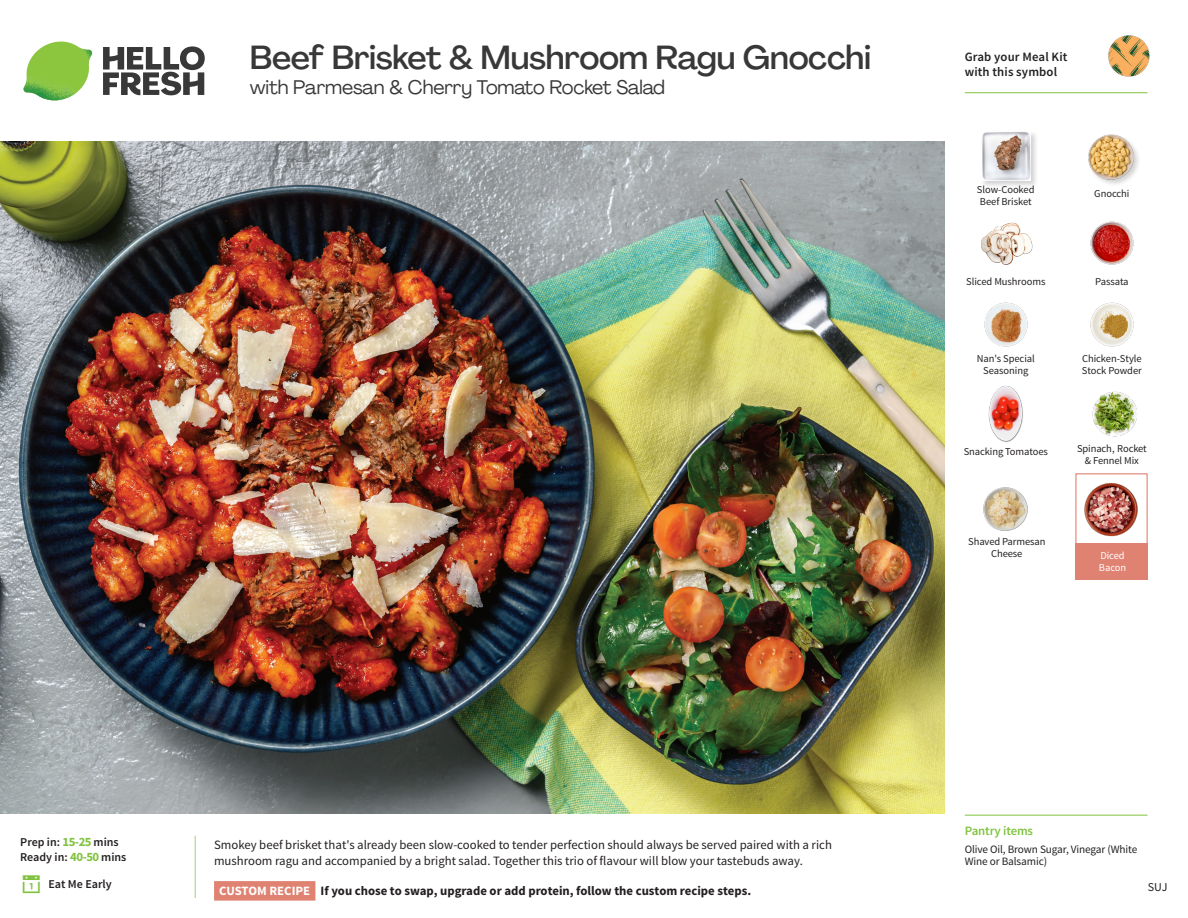
<style>
.page{position:relative;width:1188px;height:918px;background:#fff}
.page>*{position:absolute;margin:0;border:0;box-sizing:border-box;transform-origin:0 0}
._15_Titel_UK{font:500 33px "Agrandir";letter-spacing:-.01em;color:#383839}
._15_Titel_UK-2{font:19.5px "Agrandir";letter-spacing:-.01em;color:#383839}
.Step_6_Text_AU{font:12.75px/16.5px "Source Sans Pro";color:#231f20}
.Step_6_Text_AU-2{font:700 12.75px "Source Sans Pro";color:#231f20}
.t1{font:600 12.75px/15px "Source Sans Pro";letter-spacing:.01em;color:#231f20}
._04_Headers_Front{font:600 12.75px "Source Sans Pro";letter-spacing:-.01em;color:#81c340}
._04_Intro{font:600 12px "Source Sans Pro";color:#231f20}
.t2{font:12px "Source Sans Pro";color:#231f20}
._05_Pantry{font:11.25px/12px "Source Sans Pro";letter-spacing:-.01em;color:#231f20}
._18_FRONT_ingredient{font:10.5px/12px "Source Sans Pro";letter-spacing:-.01em;color:#231f20;text-align:center}
._18_FRONT_ingredient-2{font:10.5px/12px "Source Sans Pro";letter-spacing:-.005em;color:#fff}
.s1{color:#fff}
.s2{font-weight:700;font-size:12.75px;color:#81c340}
</style>
<div class="page">
<svg style="left:103px;top:46px;width:102px;height:49px"></svg>
<img style="left:23px;top:42px;width:69px;height:59px">
<svg style="left:194px;top:835px;width:122px;height:66px"></svg>
<img style="left:1108px;top:35px;width:41px;height:42px">
<img style="left:0;top:142px;width:945px;height:672px">
<div style="left:1075px;top:473px;width:73px;height:73px;border:1px solid #df8272"></div>
<div style="left:1075px;top:543px;width:73px;height:37px;background:#df8272"></div>
<img style="left:1084px;top:483px;width:54px;height:54px">
<img style="left:1090px;top:302px;width:44px;height:45px">
<img style="left:983px;top:487px;width:45px;height:44px">
<img style="left:1092px;top:391px;width:45px;height:46px">
<img style="left:988px;top:385px;width:35px;height:57px">
<img style="left:984px;top:302px;width:44px;height:45px">
<img style="left:981px;top:222px;width:52px;height:43px">
<img style="left:1090px;top:221px;width:44px;height:44px">
<div style="left:980px;top:130px;width:58px;height:58px;background:#231f20;opacity:.2"></div>
<img style="left:981px;top:131px;width:50px;height:50px">
<div style="left:1087px;top:134px;width:54px;height:53px;background:#231f20;opacity:.2"></div>
<img style="left:1089px;top:135px;width:45px;height:45px">
<hr style="left:965px;top:815px;width:183px;height:1px;background:#81c340">
<hr style="left:965px;top:92px;width:183px;height:1px;background:#81c340">
<p class="_15_Titel_UK" style="left:250px;top:37px;width:623px">Beef Brisket &amp; Mushroom Ragu Gnocchi</p>
<p class="_15_Titel_UK-2" style="left:250px;top:75px;width:417px">with Parmesan &amp; Cherry Tomato Rocket Salad</p>
<p class="t1" style="left:965px;top:50px;width:104px">Grab your Meal Kit with this symbol</p>
<p class="_18_FRONT_ingredient" style="left:977px;top:183px;width:59px;text-align:left">Slow-Cooked<br>Beef Brisket</p>
<p class="_18_FRONT_ingredient" style="left:1094px;top:188px;width:37px">Gnocchi</p>
<p class="_18_FRONT_ingredient" style="left:966px;top:275px;width:81px">Sliced Mushrooms</p>
<p class="_18_FRONT_ingredient" style="left:1095px;top:275px;width:35px">Passata</p>
<p class="_18_FRONT_ingredient" style="left:977px;top:353px;width:60px">Nan's Special<br>Seasoning</p>
<p class="_18_FRONT_ingredient" style="left:1082px;top:353px;width:61px;text-align:left">Chicken-Style<br>Stock Powder</p>
<p class="_18_FRONT_ingredient" style="left:964px;top:445px;width:86px">Snacking Tomatoes</p>
<p class="_18_FRONT_ingredient" style="left:1077px;top:443px;width:71px">Spinach,<span class="s1">.</span>Rocket &amp; Fennel Mix</p>
<p class="_18_FRONT_ingredient" style="left:968px;top:536px;width:79px">Shaved Parmesan<br>Cheese</p>
<p class="_18_FRONT_ingredient-2" style="left:1099px;top:550px;width:29px">Diced<br>Bacon</p>
<p class="_04_Intro" style="left:20px;top:835px;width:100px">Prep in: <span class="s2">15-25</span> mins</p>
<p class="_04_Intro" style="left:20px;top:850px;width:108px">Ready in: <span class="s2">40-50</span> mins</p>
<p class="_04_Intro" style="left:48px;top:876px;width:65px">Eat Me Early</p>
<p class="Step_6_Text_AU" style="left:214px;top:837px;width:619px">Smokey beef brisket that's already been slow-cooked to tender perfection should always be served paired with a rich mushroom ragu and accompanied by a bright salad. Together this trio of flavour will blow your tastebuds away.</p>
<p class="Step_6_Text_AU-2" style="left:219px;top:882px;width:533px"><span class="s1">CUSTOM RECIPE</span> If you chose to swap, upgrade or add protein, follow the custom recipe steps.</p>
<p class="_04_Headers_Front" style="left:965px;top:822px;width:70px">Pantry items</p>
<p class="_05_Pantry" style="left:965px;top:844px;width:174px">Olive Oil, Brown Sugar, Vinegar (White<br>Wine or Balsamic)</p>
<p class="t2" style="left:1148px;top:879px;width:21px">SUJ</p>
</div>
